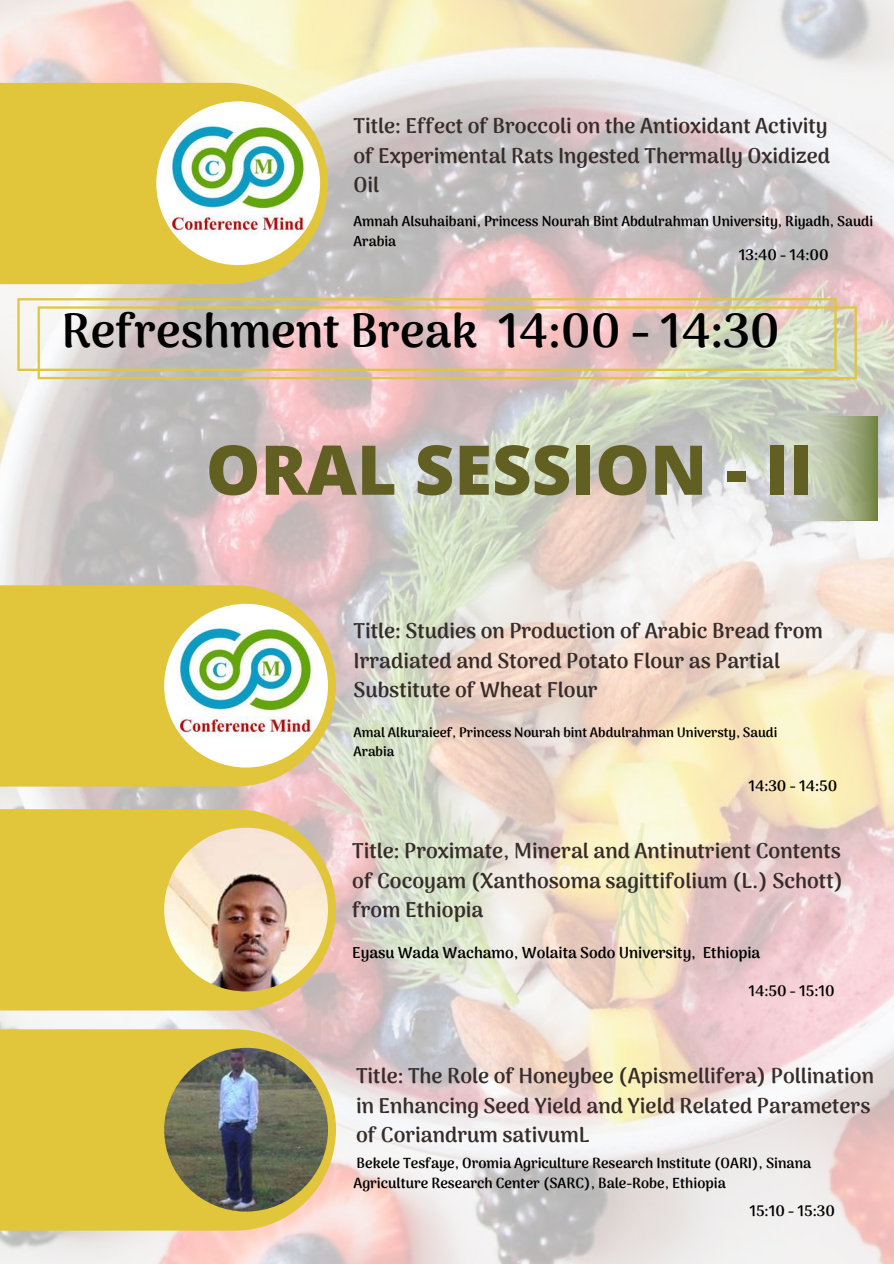
<style>
.page{position:relative;width:894px;height:1264px;background:#fff}
.page>*{position:absolute;margin:0;border:0;box-sizing:border-box;transform-origin:0 0}
.t1{font:800 68.7px "Open Sans";color:#625f23}
.t2{font:800 47.25px "Arima Madurai";color:#000}
.t3{font:800 21.15px/29.5px "Arima Madurai";color:#362c29;text-align:justify}
.t4{font:800 15.6px "Arima Madurai";color:#000}
.t5{font:800 15px "Arima Madurai";color:#000}
.t6{font:800 14.4px/20.2px "Arima Madurai";color:#000}
.t7{font:800 14.1px/19.6px "Arima Madurai";color:#000}
.t8{font:800 13.5px/18.9px "Arima Madurai";color:#000}
</style>
<div class="page">
<img style="left:0;top:0;width:893px;height:1263px">
<svg style="left:0;top:585px;width:336px;height:201px;background:#e1c648"></svg>
<img style="left:164px;top:604px;width:164px;height:163px;border-radius:50%">
<svg style="left:0;top:809px;width:336px;height:201px;background:#e0c547"></svg>
<img style="left:164px;top:827px;width:164px;height:164px;border-radius:50%">
<svg style="left:0;top:1029px;width:336px;height:201px;background:#e1c648"></svg>
<img style="left:164px;top:1047px;width:164px;height:164px;border-radius:50%">
<svg style="left:0;top:83px;width:328px;height:201px;background:#e0c749"></svg>
<img style="left:156px;top:101px;width:164px;height:164px;border-radius:50%">
<svg style="left:38px;top:306px;width:818px;height:73px;background:#d9c9a2"></svg>
<svg style="left:17px;top:298px;width:819px;height:73px;background:#dfcab9"></svg>
<svg style="left:774px;top:416px;width:103px;height:104px;background:#b4bca2"></svg>
<p class="t3" style="left:353px;top:111px;width:478px">Title: Effect of Broccoli on the Antioxidant Activity of Experimental Rats Ingested Thermally Oxidized Oil</p>
<p class="t7" style="left:353px;top:212px;width:521px">Amnah Alsuhaibani, Princess Nourah Bint Abdulrahman University, Riyadh, Saudi<br>Arabia</p>
<p class="t5" style="left:738px;top:246px;width:91px">13:40 - 14:00</p>
<h2 class="t2" style="left:61px;top:303px;width:719px">Refreshment Break 14:00 - 14:30</h2>
<h1 class="t1" style="left:206px;top:421px;width:608px">ORAL SESSION - II</h1>
<p class="t3" style="left:353px;top:616px;width:470px;text-align:left">Title: Studies on Production of Arabic Bread from<br>Irradiated and Stored Potato Flour as Partial<br>Substitute of Wheat Flour</p>
<p class="t8" style="left:353px;top:723px;width:425px">Amal Alkuraieef, Princess Nourah bint Abdulrahman Universty, Saudi<br>Arabia</p>
<p class="t5" style="left:748px;top:776px;width:90px">14:30 - 14:50</p>
<p class="t3" style="left:352px;top:836px;width:492px">Title: Proximate, Mineral and Antinutrient Contents of Cocoyam (Xanthosoma sagittifolium (L.) Schott) from Ethiopia</p>
<p class="t4" style="left:352px;top:943px;width:409px">Eyasu Wada Wachamo, Wolaita Sodo University, Ethiopia</p>
<p class="t5" style="left:748px;top:981px;width:88px">14:50 - 15:10</p>
<p class="t3" style="left:356px;top:1060px;width:519px;text-align:left">Title: The Role of Honeybee (Apismellifera) Pollination in Enhancing Seed Yield and Yield Related Parameters of Coriandrum sativumL</p>
<p class="t6" style="left:353px;top:1152px;width:459px">Bekele Tesfaye, Oromia Agriculture Research Institute (OARI), Sinana<br>Agriculture Research Center (SARC), Bale-Robe, Ethiopia</p>
<p class="t5" style="left:749px;top:1201px;width:87px">15:10 - 15:30</p>
</div>
